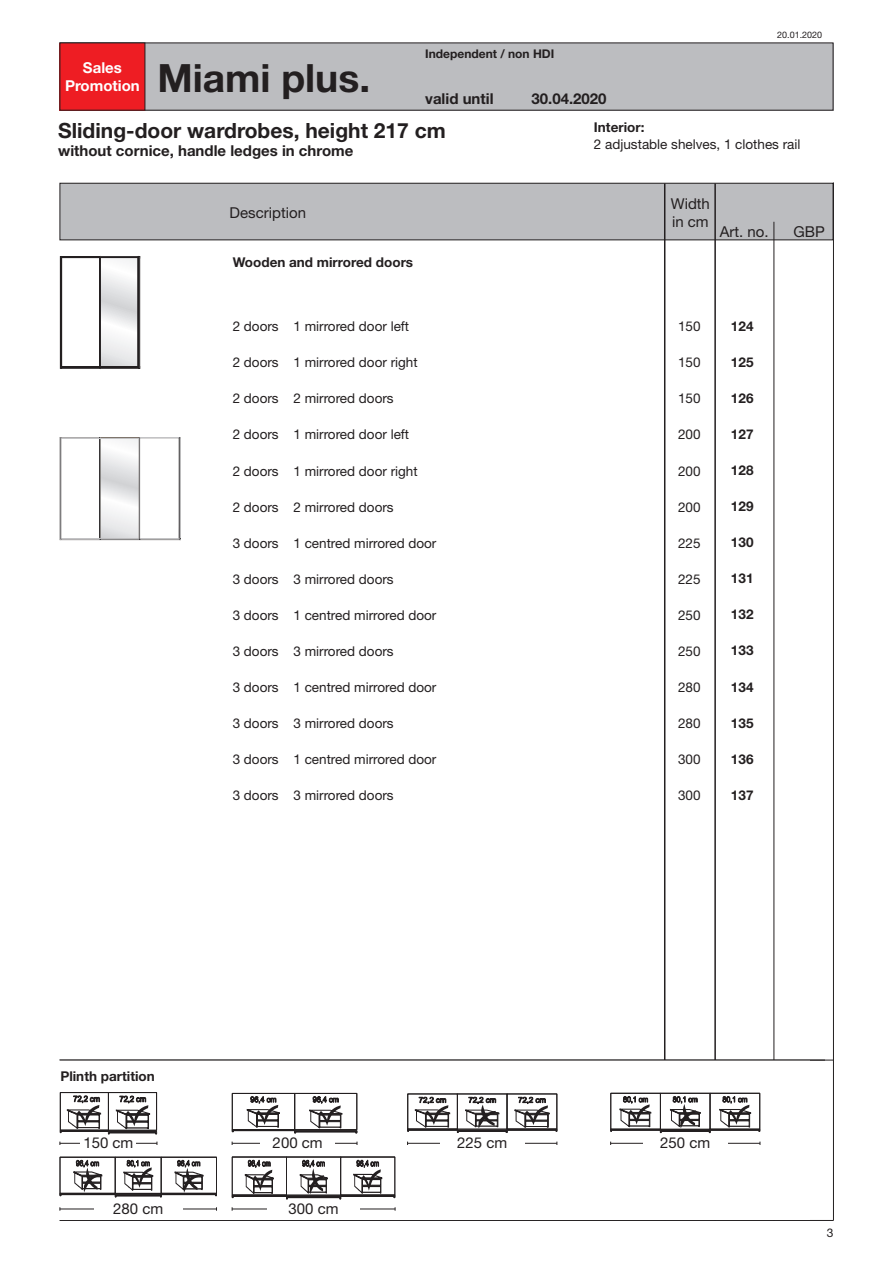
<style>
.page{position:relative;width:893px;height:1263px;background:#fff}
.page>*{position:absolute;margin:0;border:0;box-sizing:border-box;transform-origin:0 0}
.t1{font:700 39px "Helvetica Neue LT";color:#231f20}
.t2{font:700 21px "Helvetica Neue LT";color:#231f20}
.t3{font:15px/18px "Helvetica Neue LT";color:#231f20}
.t4{font:700 15px "Helvetica Neue LT";color:#231f20}
.t5{font:700 15px/18px "Helvetica Neue LT";color:#fff;text-align:center}
.t6{font:13.5px "Helvetica Neue LT";color:#231f20}
.t7{font:700 13.5px "Helvetica Neue LT";color:#231f20}
.t8{font:700 12px "Helvetica Neue LT";color:#231f20}
.t9{font:12px "Helvetica Neue LT";color:#231f20}
.t10{font:9px "Helvetica Neue LT";color:#231f20}
</style>
<div class="page">
<div style="left:60px;top:43px;width:773px;height:67px;background:#bcbdc0"></div>
<div style="left:60px;top:43px;width:773px;height:68px;border:1px solid #231f20"></div>
<hr style="left:60px;top:1220px;width:773px;height:1px;background:#231f20">
<div style="left:60px;top:183px;width:773px;height:57px;background:#bcbdc0"></div>
<div style="left:60px;top:183px;width:773px;height:57px;border:1px solid #231f20"></div>
<hr style="left:833px;top:182px;width:1px;height:1038px;background:#231f20">
<hr style="left:664px;top:183px;width:1px;height:1037px;background:#231f20">
<hr style="left:773px;top:222px;width:1px;height:998px;background:#231f20">
<hr style="left:714px;top:183px;width:2px;height:1037px;background:#231f20">
<div style="left:44px;top:1061px;width:765px;height:159px;background:#fff"></div>
<hr style="left:60px;top:1060px;width:773px;height:1px;background:#231f20">
<div style="left:60px;top:1092px;width:49px;height:38px;border:1px solid #231f20"></div>
<div style="left:108px;top:1092px;width:49px;height:38px;border:1px solid #231f20"></div>
<svg style="left:60px;top:1095px;width:97px;height:39px"></svg>
<div style="left:232px;top:1093px;width:63px;height:37px;border:1px solid #231f20"></div>
<div style="left:232px;top:1129px;width:63px;height:2px;border:1px solid #231f20"></div>
<svg style="left:246px;top:1096px;width:34px;height:32px"></svg>
<svg style="left:294px;top:1093px;width:63px;height:40px"></svg>
<div style="left:507px;top:1094px;width:50px;height:35px;border:1px solid #231f20"></div>
<div style="left:507px;top:1129px;width:50px;height:1px;border:1px solid #231f20"></div>
<svg style="left:513px;top:1096px;width:44px;height:35px"></svg>
<svg style="left:407px;top:1096px;width:100px;height:37px"></svg>
<div style="left:660px;top:1093px;width:50px;height:36px;border:1px solid #231f20"></div>
<div style="left:660px;top:1130px;width:50px;height:2px;border:1px solid #231f20"></div>
<div style="left:710px;top:1093px;width:50px;height:36px;border:1px solid #231f20"></div>
<div style="left:710px;top:1129px;width:50px;height:1px;border:1px solid #231f20"></div>
<div style="left:610px;top:1093px;width:51px;height:36px;border:1px solid #231f20"></div>
<div style="left:610px;top:1129px;width:51px;height:1px;border:1px solid #231f20"></div>
<svg style="left:619px;top:1096px;width:33px;height:31px"></svg>
<svg style="left:719px;top:1096px;width:33px;height:31px"></svg>
<svg style="left:668px;top:1096px;width:35px;height:32px"></svg>
<div style="left:60px;top:1157px;width:56px;height:37px;border:1px solid #231f20"></div>
<div style="left:60px;top:1193px;width:56px;height:2px;border:1px solid #231f20"></div>
<div style="left:115px;top:1157px;width:47px;height:37px;border:1px solid #231f20"></div>
<div style="left:115px;top:1194px;width:47px;height:2px;border:1px solid #231f20"></div>
<div style="left:161px;top:1157px;width:56px;height:37px;border:1px solid #231f20"></div>
<div style="left:161px;top:1193px;width:56px;height:2px;border:1px solid #231f20"></div>
<svg style="left:122px;top:1160px;width:40px;height:37px"></svg>
<svg style="left:173px;top:1159px;width:33px;height:34px"></svg>
<svg style="left:73px;top:1159px;width:30px;height:33px"></svg>
<div style="left:286px;top:1157px;width:55px;height:38px;border:1px solid #231f20"></div>
<div style="left:286px;top:1196px;width:55px;height:2px;border:1px solid #231f20"></div>
<div style="left:232px;top:1157px;width:55px;height:38px;border:1px solid #231f20"></div>
<div style="left:232px;top:1195px;width:55px;height:2px;border:1px solid #231f20"></div>
<div style="left:340px;top:1157px;width:55px;height:38px;border:1px solid #231f20"></div>
<div style="left:340px;top:1195px;width:55px;height:2px;border:1px solid #231f20"></div>
<svg style="left:243px;top:1159px;width:33px;height:35px"></svg>
<svg style="left:352px;top:1159px;width:32px;height:35px"></svg>
<svg style="left:298px;top:1159px;width:32px;height:35px"></svg>
<hr style="left:60px;top:1143px;width:97px;height:1px;background:#231f20">
<div style="left:81px;top:1136px;width:55px;height:14px;background:#fff"></div>
<hr style="left:232px;top:1143px;width:125px;height:1px;background:#231f20">
<div style="left:260px;top:1136px;width:75px;height:14px;background:#fff"></div>
<hr style="left:408px;top:1143px;width:149px;height:1px;background:#231f20">
<div style="left:440px;top:1136px;width:85px;height:14px;background:#fff"></div>
<hr style="left:611px;top:1143px;width:149px;height:1px;background:#231f20">
<div style="left:643px;top:1136px;width:85px;height:14px;background:#fff"></div>
<hr style="left:60px;top:1208px;width:157px;height:1px;background:#231f20">
<div style="left:94px;top:1202px;width:89px;height:14px;background:#fff"></div>
<hr style="left:232px;top:1208px;width:163px;height:1px;background:#231f20">
<div style="left:267px;top:1202px;width:93px;height:14px;background:#fff"></div>
<div style="left:60px;top:43px;width:85px;height:67px;background:#ee1d23"></div>
<div style="left:60px;top:256px;width:1px;height:112px;border:1px solid #231f20"></div>
<div style="left:61px;top:256px;width:79px;height:2px;border:1px solid #231f20"></div>
<div style="left:61px;top:257px;width:1px;height:111px;border:1px solid #231f20"></div>
<div style="left:99px;top:257px;width:1px;height:111px;border:1px solid #231f20"></div>
<svg style="left:102px;top:259px;width:34px;height:106px"></svg>
<div style="left:100px;top:257px;width:38px;height:110px;border:1px solid #231f20"></div>
<div style="left:139px;top:256px;width:1px;height:112px;border:1px solid #231f20"></div>
<div style="left:139px;top:257px;width:1px;height:111px;border:1px solid #312f30"></div>
<div style="left:138px;top:257px;width:1px;height:111px;border:1px solid #231f20"></div>
<div style="left:62px;top:367px;width:38px;height:1px;border:1px solid #231f20"></div>
<hr style="left:100px;top:367px;width:38px;height:1px;background:#e6e7e9">
<div style="left:100px;top:366px;width:38px;height:1px;border:1px solid #231f20"></div>
<div style="left:62px;top:257px;width:38px;height:1px;border:1px solid #231f20"></div>
<div style="left:100px;top:257px;width:38px;height:1px;border:1px solid #231f20"></div>
<svg style="left:60px;top:437px;width:121px;height:103px"></svg>
<p class="t5" style="left:65px;top:59px;width:76px">Sales<br>Promotion</p>
<h1 class="t1" style="left:157px;top:54px;width:214px">Miami plus.</h1>
<p class="t8" style="left:425px;top:47px;width:131px">Independent / non HDI</p>
<p class="t4" style="left:425px;top:89px;width:70px">valid until</p>
<p class="t4" style="left:532px;top:89px;width:77px">30.04.2020</p>
<p class="t10" style="left:777px;top:30px;width:47px">20.01.2020</p>
<h2 class="t2" style="left:58px;top:118px;width:389px">Sliding-door wardrobes, height 217 cm</h2>
<p class="t4" style="left:58px;top:142px;width:297px">without cornice, handle ledges in chrome</p>
<p class="t7" style="left:594px;top:119px;width:52px">Interior:</p>
<p class="t6" style="left:594px;top:136px;width:208px">2 adjustable shelves, 1 clothes rail</p>
<p class="t3" style="left:230px;top:203px;width:78px">Description</p>
<p class="t3" style="left:671px;top:195px;width:41px">Width in cm</p>
<p class="t7" style="left:233px;top:254px;width:182px">Wooden and mirrored doors</p>
<p class="t3" style="left:720px;top:222px;width:50px">Art. no.</p>
<p class="t3" style="left:794px;top:222px;width:33px">GBP</p>
<p class="t6" style="left:233px;top:319px;width:178px">2 doors 1 mirrored door left</p>
<p class="t6" style="left:678px;top:319px;width:24px">150</p>
<p class="t6" style="left:233px;top:355px;width:187px">2 doors 1 mirrored door right</p>
<p class="t6" style="left:678px;top:355px;width:24px">150</p>
<p class="t6" style="left:233px;top:391px;width:163px">2 doors 2 mirrored doors</p>
<p class="t6" style="left:678px;top:391px;width:24px">150</p>
<p class="t6" style="left:233px;top:427px;width:178px">2 doors 1 mirrored door left</p>
<p class="t6" style="left:678px;top:427px;width:24px">200</p>
<p class="t6" style="left:233px;top:463px;width:187px">2 doors 1 mirrored door right</p>
<p class="t6" style="left:678px;top:463px;width:24px">200</p>
<p class="t6" style="left:233px;top:499px;width:163px">2 doors 2 mirrored doors</p>
<p class="t6" style="left:678px;top:499px;width:24px">200</p>
<p class="t6" style="left:233px;top:535px;width:205px">3 doors 1 centred mirrored door</p>
<p class="t6" style="left:678px;top:535px;width:24px">225</p>
<p class="t6" style="left:233px;top:571px;width:163px">3 doors 3 mirrored doors</p>
<p class="t6" style="left:678px;top:571px;width:24px">225</p>
<p class="t6" style="left:233px;top:607px;width:205px">3 doors 1 centred mirrored door</p>
<p class="t6" style="left:678px;top:607px;width:24px">250</p>
<p class="t6" style="left:233px;top:643px;width:163px">3 doors 3 mirrored doors</p>
<p class="t6" style="left:678px;top:643px;width:24px">250</p>
<p class="t6" style="left:233px;top:679px;width:205px">3 doors 1 centred mirrored door</p>
<p class="t6" style="left:678px;top:679px;width:24px">280</p>
<p class="t6" style="left:233px;top:715px;width:163px">3 doors 3 mirrored doors</p>
<p class="t6" style="left:678px;top:715px;width:24px">280</p>
<p class="t6" style="left:233px;top:751px;width:205px">3 doors 1 centred mirrored door</p>
<p class="t6" style="left:678px;top:751px;width:24px">300</p>
<p class="t6" style="left:233px;top:787px;width:163px">3 doors 3 mirrored doors</p>
<p class="t6" style="left:678px;top:787px;width:24px">300</p>
<p class="t7" style="left:731px;top:318px;width:24px">124</p>
<p class="t7" style="left:731px;top:354px;width:24px">125</p>
<p class="t7" style="left:731px;top:390px;width:24px">126</p>
<p class="t7" style="left:731px;top:426px;width:24px">127</p>
<p class="t7" style="left:731px;top:462px;width:24px">128</p>
<p class="t7" style="left:731px;top:498px;width:24px">129</p>
<p class="t7" style="left:731px;top:534px;width:24px">130</p>
<p class="t7" style="left:731px;top:570px;width:24px">131</p>
<p class="t7" style="left:731px;top:606px;width:24px">132</p>
<p class="t7" style="left:731px;top:642px;width:24px">133</p>
<p class="t7" style="left:731px;top:678px;width:24px">134</p>
<p class="t7" style="left:731px;top:714px;width:24px">135</p>
<p class="t7" style="left:731px;top:750px;width:24px">136</p>
<p class="t7" style="left:731px;top:786px;width:24px">137</p>
<p class="t7" style="left:60px;top:1068px;width:96px">Plinth partition</p>
<p class="t3" style="left:83px;top:1134px;width:52px">150 cm</p>
<p class="t3" style="left:273px;top:1134px;width:52px">200 cm</p>
<p class="t3" style="left:457px;top:1134px;width:52px">225 cm</p>
<p class="t3" style="left:660px;top:1134px;width:52px">250 cm</p>
<p class="t3" style="left:113px;top:1199px;width:52px">280 cm</p>
<p class="t3" style="left:289px;top:1199px;width:52px">300 cm</p>
<p class="t9" style="left:827px;top:1226px;width:8px">3</p>
</div>
